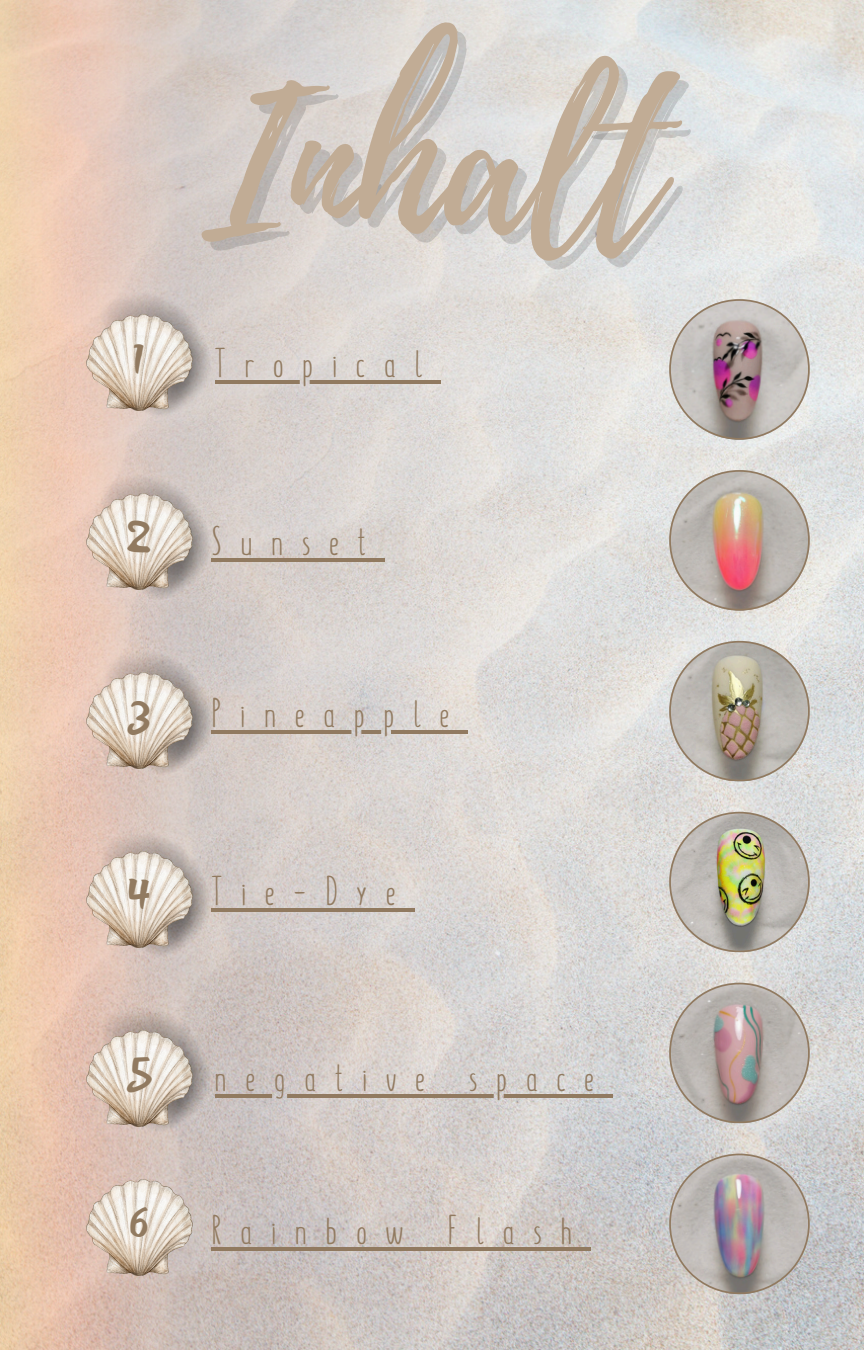
<style>
.page{position:relative;width:864px;height:1350px;background:#fff}
.page>*{position:absolute;margin:0;border:0;box-sizing:border-box;transform-origin:0 0}
.t1{font:198.9px "Playlist Script";color:#c1ac95}
.t2{font:40.5px "Summer Font";letter-spacing:.475em;color:#917a60}
.t3{font:40.5px "Beach Resort";color:#917a60}
</style>
<div class="page">
<img style="left:0;top:0;width:864px;height:1350px">
<img style="left:100px;top:291px;width:111px;height:127px">
<img style="left:87px;top:314px;width:106px;height:97px">
<img style="left:100px;top:474px;width:111px;height:126px">
<img style="left:87px;top:493px;width:106px;height:97px">
<img style="left:103px;top:649px;width:112px;height:127px">
<img style="left:87px;top:672px;width:106px;height:97px">
<img style="left:100px;top:831px;width:111px;height:127px">
<img style="left:87px;top:852px;width:106px;height:96px">
<img style="left:100px;top:1006px;width:111px;height:127px">
<svg style="left:669px;top:299px;width:140px;height:140px;background:#bbb0b0"></svg>
<hr style="left:211px;top:559px;width:174px;height:3px;background:#917a60">
<hr style="left:211px;top:730px;width:257px;height:3px;background:#917a60">
<hr style="left:211px;top:908px;width:204px;height:4px;background:#917a60">
<hr style="left:215px;top:1094px;width:398px;height:4px;background:#917a60">
<svg style="left:669px;top:470px;width:140px;height:140px;background:#c6b1aa"></svg>
<svg style="left:669px;top:641px;width:140px;height:140px;background:#bab4aa"></svg>
<img style="left:669px;top:812px;width:140px;height:140px">
<svg style="left:669px;top:983px;width:140px;height:140px;background:#bab0ac"></svg>
<hr style="left:215px;top:380px;width:226px;height:4px;background:#917a60">
<img style="left:87px;top:1031px;width:106px;height:96px">
<img style="left:86px;top:1180px;width:107px;height:96px">
<hr style="left:211px;top:1248px;width:380px;height:3px;background:#917a60">
<img style="left:669px;top:1154px;width:140px;height:140px">
<p class="t1" style="left:202px;top:22px;width:462px">Inhalt</p>
<p class="t3" style="left:134px;top:337px;width:12px">1</p>
<p class="t2" style="left:215px;top:334px;width:208px">Tropical</p>
<p class="t3" style="left:128px;top:516px;width:25px">2</p>
<p class="t2" style="left:211px;top:512px;width:156px">Sunset</p>
<p class="t3" style="left:129px;top:694px;width:22px">3</p>
<p class="t2" style="left:211px;top:683px;width:239px">Pineapple</p>
<p class="t3" style="left:128px;top:873px;width:24px">4</p>
<p class="t2" style="left:211px;top:862px;width:185px">Tie-Dye</p>
<p class="t3" style="left:127px;top:1051px;width:26px">5</p>
<p class="t2" style="left:215px;top:1048px;width:380px">negative space</p>
<p class="t3" style="left:130px;top:1200px;width:21px">6</p>
<p class="t2" style="left:211px;top:1201px;width:362px">Rainbow Flash</p>
</div>
